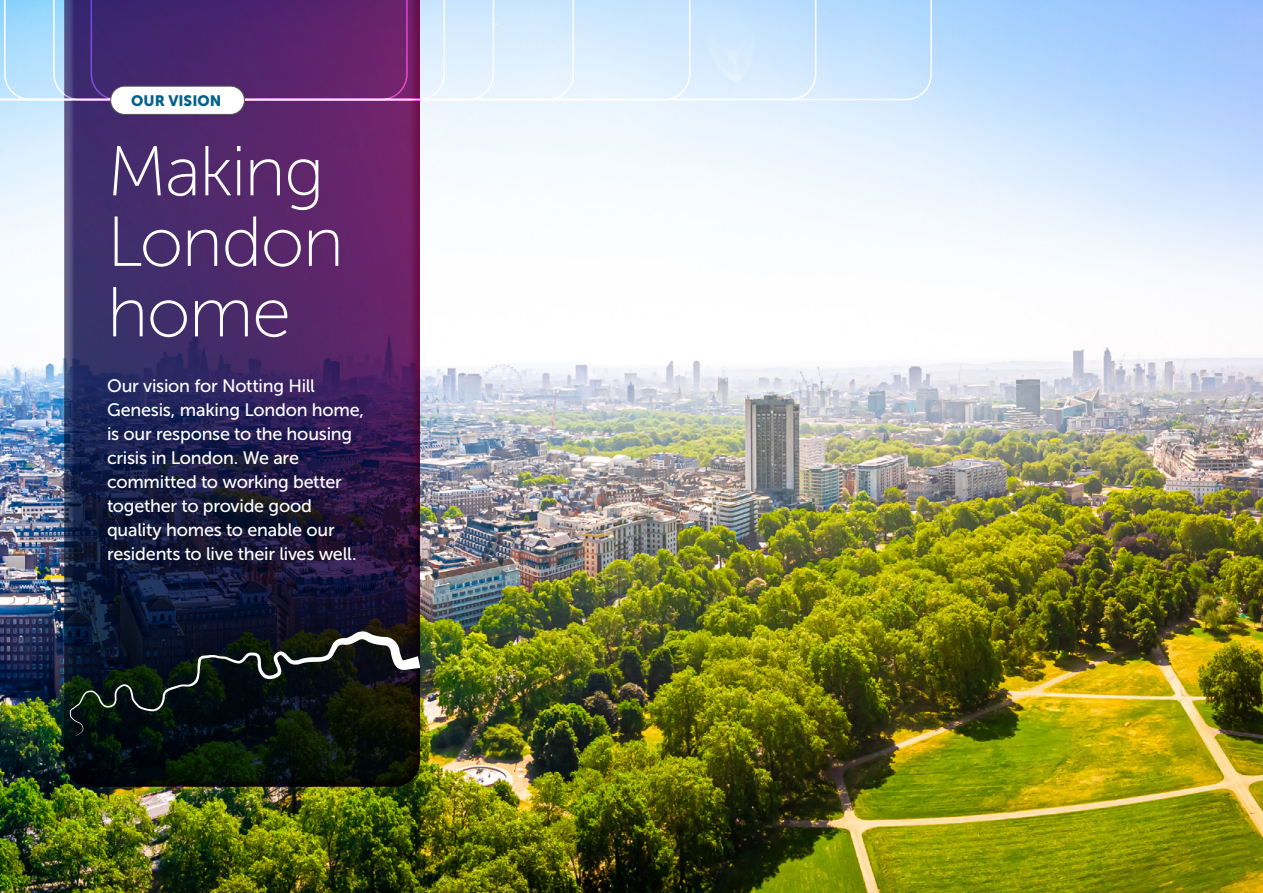
<style>
.page{position:relative;width:1263px;height:893px;background:#fff}
.page>*{position:absolute;margin:0;border:0;box-sizing:border-box;transform-origin:0 0}
.t1{font:70.5px/70.5px "Museo Sans 100";letter-spacing:-.025em;color:#fff}
.t2{font:18px/24px "Museo Sans 500";letter-spacing:-.015em;color:#fff}
.t3{font:15px "Museo Sans 900";color:#025f8e}
</style>
<div class="page">
<img style="left:0;top:0;width:1263px;height:893px">
<div style="left:59px;top:0;width:372px;height:788px;background:#d9007e;opacity:.75"></div>
<svg style="left:70px;top:631px;width:349px;height:105px;background:#161e1d"></svg>
<svg style="left:0;top:0;width:932px;height:100px;background:#a1a1c9"></svg>
<div style="left:111px;top:86px;width:133px;height:28px;background:#fff;border-radius:14px"></div>
<div style="left:110px;top:86px;width:135px;height:29px;border:1px solid #575756;border-radius:14px"></div>
<p class="t3" style="left:131px;top:92px;width:92px">OUR VISION</p>
<h1 class="t1" style="left:107px;top:137px;width:238px">Making<br>London home</h1>
<p class="t2" style="left:107px;top:373px;width:259px">Our vision for Notting Hill<br>Genesis, making London home, is our response to the housing crisis in London. We are committed to working better together to provide good quality homes to enable our residents to live their lives well.</p>
</div>
